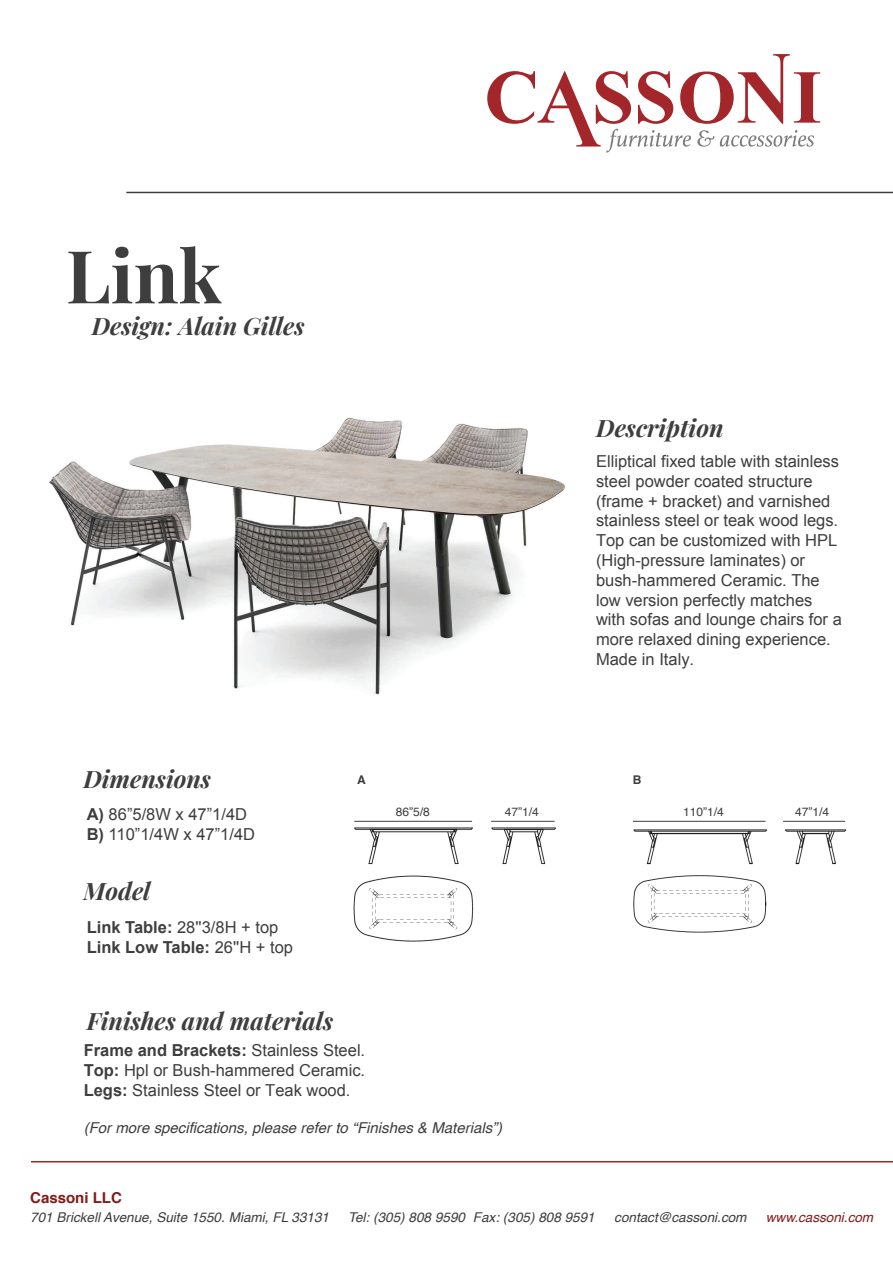
<style>
.page{position:relative;width:893px;height:1263px;background:#fff}
.page>*{position:absolute;margin:0;border:0;box-sizing:border-box;transform-origin:0 0}
.t1{font:700 73.2px "Playfair Display";color:#3e3e3f}
.t2{font:italic 700 24px "Playfair Display";color:#3e3e3f}
.t3{font:16.5px/19.8px "Arial";color:#3e3e3f}
.t4{font:700 16.5px/19.8px "Arial";color:#3e3e3f}
.t5{font:italic 15px "Helvetica";color:#3e3e3f}
.t6{font:700 15px "Helvetica";color:#801d1a}
.t7{font:italic 13.5px "Helvetica";color:#3e3e3f}
.t8{font:italic 13.5px "Helvetica";color:#801d1a}
.t9{font:12px "Helvetica";color:#3e3e3f}
.t10{font:700 12px "Helvetica";color:#3e3e3f}
.s1{font-weight:700}
.s2{font-weight:400}
</style>
<div class="page">
<img style="left:49px;top:417px;width:516px;height:278px">
<img style="left:633px;top:829px;width:214px;height:104px">
<img style="left:353px;top:821px;width:203px;height:121px">
<hr style="left:354px;top:821px;width:118px;height:1px;background:#3e3e3f">
<hr style="left:491px;top:821px;width:64px;height:1px;background:#3e3e3f">
<hr style="left:633px;top:821px;width:133px;height:1px;background:#3e3e3f">
<hr style="left:783px;top:821px;width:62px;height:1px;background:#3e3e3f">
<hr style="left:31px;top:1161px;width:862px;height:1px;background:#a3272a">
<hr style="left:126px;top:192px;width:767px;height:1px;background:#3e3e3f">
<svg style="left:487px;top:54px;width:333px;height:99px"></svg>
<h1 class="t1" style="left:66px;top:218px;width:157px">Link</h1>
<h2 class="t2" style="left:92px;top:306px;width:214px">Design: Alain Gilles</h2>
<h2 class="t2" style="left:83px;top:759px;width:129px">Dimensions</h2>
<p class="t3" style="left:87px;top:804px;width:170px"><span class="s1">A)</span> 86”5/8W x 47”1/4D<br><span class="s1">B)</span> 110”1/4W x 47”1/4D</p>
<h2 class="t2" style="left:83px;top:871px;width:69px">Model</h2>
<p class="t4" style="left:87px;top:918px;width:208px">Link Table: <span class="s2">28''3/8H + top<br></span>Link Low Table: <span class="s2">26''H + top</span></p>
<h2 class="t2" style="left:596px;top:408px;width:129px">Description</h2>
<p class="t3" style="left:596px;top:451px;width:247px">Elliptical fixed table with stainless steel powder coated structure (frame + bracket) and varnished stainless steel or teak wood legs.<br>Top can be customized with HPL (High-pressure laminates) or bush-hammered Ceramic. The low version perfectly matches with sofas and lounge chairs for a more relaxed dining experience.<br>Made in Italy.</p>
<p class="t10" style="left:357px;top:770px;width:10px">A</p>
<p class="t10" style="left:633px;top:770px;width:10px">B</p>
<p class="t9" style="left:505px;top:803px;width:36px">47”1/4</p>
<p class="t9" style="left:683px;top:803px;width:42px">110”1/4</p>
<p class="t9" style="left:795px;top:803px;width:36px">47”1/4</p>
<p class="t9" style="left:396px;top:803px;width:36px">86”5/8</p>
<h2 class="t2" style="left:87px;top:1001px;width:248px">Finishes and materials</h2>
<p class="t3" style="left:84px;top:1040px;width:283px;text-align:justify"><span class="s1">Frame and Brackets:</span> Stainless Steel.<br><span class="s1">Top:</span> Hpl or Bush-hammered Ceramic.<br><span class="s1">Legs:</span> Stainless Steel or Teak wood.</p>
<p class="t5" style="left:84px;top:1116px;width:420px">(For more specifications, please refer to “Finishes &amp; Materials”)</p>
<p class="t6" style="left:30px;top:1185px;width:93px">Cassoni LLC</p>
<p class="t7" style="left:30px;top:1207px;width:300px">701 Brickell Avenue, Suite 1550. Miami, FL 33131</p>
<p class="t7" style="left:348px;top:1207px;width:248px">Tel: (305) 808 9590 Fax: (305) 808 9591</p>
<p class="t7" style="left:614px;top:1207px;width:134px">contact@cassoni.com</p>
<p class="t8" style="left:766px;top:1207px;width:109px">www.cassoni.com</p>
</div>
